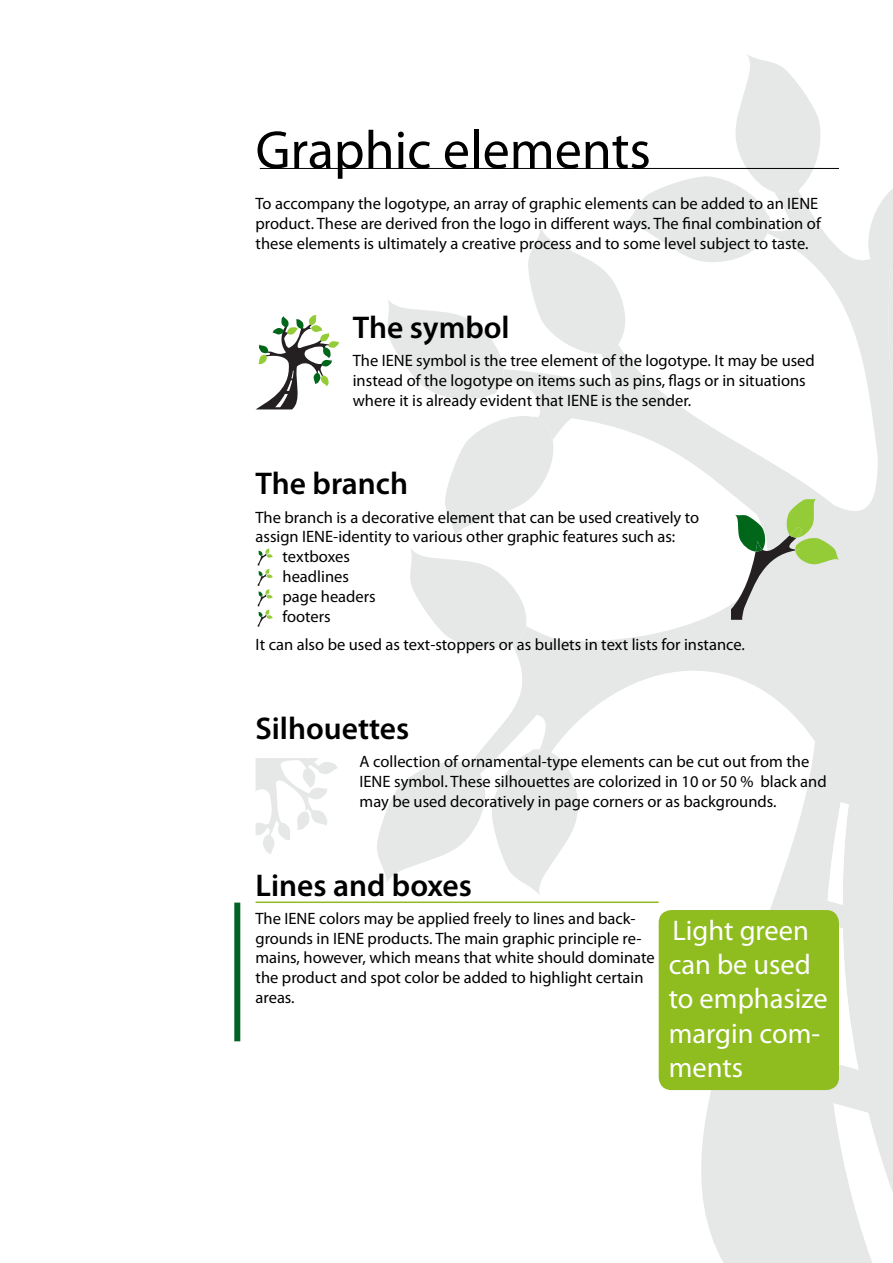
<style>
.page{position:relative;width:893px;height:1263px;background:#fff}
.page>*{position:absolute;margin:0;border:0;box-sizing:border-box;transform-origin:0 0}
.t1{font:54px "Myriad Pro";color:#000}
.t2{font:600 31.5px "Myriad Pro";color:#000}
.t3{font:28.5px/34.2px "Myriad Pro";color:#fff}
.t4{font:16.5px/19.8px "Myriad Pro";color:#000}
</style>
<div class="page">
<svg style="left:482px;top:232px;width:411px;height:1031px"></svg>
<svg style="left:864px;top:189px;width:29px;height:199px;background:#e9ebeb"></svg>
<svg style="left:387px;top:299px;width:117px;height:105px"></svg>
<svg style="left:410px;top:548px;width:120px;height:105px"></svg>
<svg style="left:445px;top:412px;width:112px;height:126px"></svg>
<svg style="left:377px;top:749px;width:205px;height:147px"></svg>
<svg style="left:527px;top:54px;width:297px;height:301px"></svg>
<svg style="left:839px;top:924px;width:19px;height:146px"></svg>
<svg style="left:828px;top:802px;width:21px;height:103px"></svg>
<svg style="left:833px;top:1103px;width:60px;height:160px"></svg>
<hr style="left:260px;top:168px;width:579px;height:1px;background:#000">
<svg style="left:731px;top:498px;width:108px;height:122px;background:#c2cfb9"></svg>
<svg style="left:256px;top:315px;width:83px;height:94px"></svg>
<hr style="left:256px;top:901px;width:403px;height:2px;background:#8fbc1e">
<div style="left:234px;top:902px;width:6px;height:139px;background:#006228"></div>
<div style="left:659px;top:910px;width:180px;height:180px;background:#8fbc1e;border-radius:13px"></div>
<svg style="left:258px;top:548px;width:15px;height:79px"></svg>
<svg style="left:256px;top:758px;width:82px;height:96px"></svg>
<h1 class="t1" style="left:256px;top:117px;width:397px">Graphic elements</h1>
<p class="t4" style="left:256px;top:193px;width:567px">To accompany the logotype, an array of graphic elements can be added to an IENE product. These are derived fron the logo in different ways. The final combination of these elements is ultimately a creative process and to some level subject to taste.</p>
<h2 class="t2" style="left:353px;top:307px;width:158px">The symbol</h2>
<p class="t4" style="left:353px;top:350px;width:464px">The IENE symbol is the tree element of the logotype. It may be used instead of the logotype on items such as pins, flags or in situations where it is already evident that IENE is the sender.</p>
<h2 class="t2" style="left:256px;top:464px;width:154px">The branch</h2>
<p class="t4" style="left:256px;top:507px;width:445px">The branch is a decorative element that can be used creatively to</p>
<p class="t4" style="left:256px;top:527px;width:421px">assign IENE-identity to various other graphic features such as:</p>
<p class="t4" style="left:283px;top:546px;width:69px">textboxes</p>
<p class="t4" style="left:283px;top:566px;width:68px">headlines</p>
<p class="t4" style="left:283px;top:586px;width:95px">page headers</p>
<p class="t4" style="left:283px;top:606px;width:50px">footers</p>
<p class="t4" style="left:256px;top:634px;width:491px">It can also be used as text-stoppers or as bullets in text lists for instance.</p>
<h2 class="t2" style="left:256px;top:708px;width:155px">Silhouettes</h2>
<p class="t4" style="left:360px;top:751px;width:469px">A collection of ornamental-type elements can be cut out from the<br>IENE symbol. These silhouettes are colorized in 10 or 50 % black and may be used decoratively in page corners or as backgrounds.</p>
<h2 class="t2" style="left:256px;top:865px;width:218px">Lines and boxes</h2>
<p class="t4" style="left:256px;top:908px;width:401px">The IENE colors may be applied freely to lines and back&shy;grounds in IENE products. The main graphic principle re&shy;mains, however, which means that white should dominate the product and spot color be added to highlight certain areas.</p>
<h3 class="t3" style="left:669px;top:913px;width:161px">Light green can be used to emphasize margin com&shy;ments</h3>
</div>
